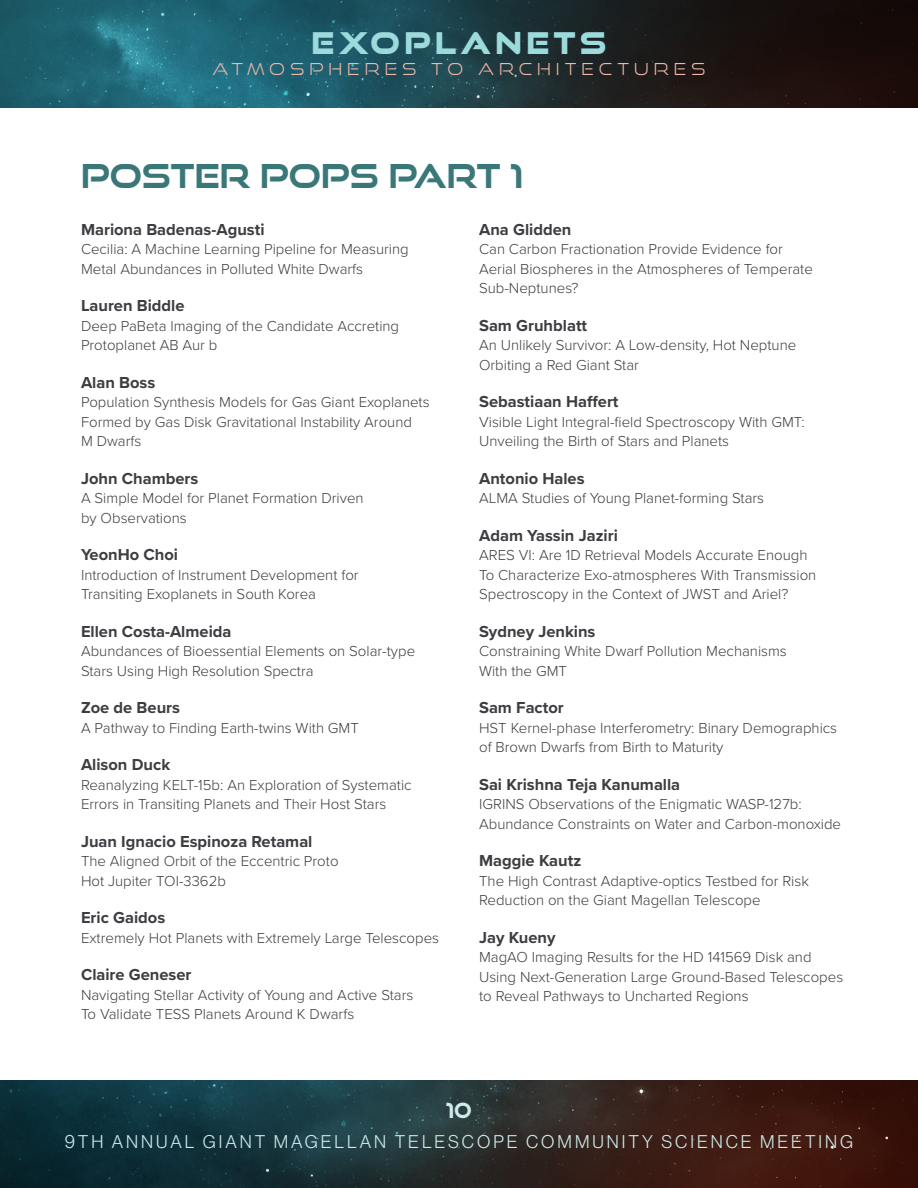
<style>
.page{position:relative;width:918px;height:1188px;background:#fff}
.page>*{position:absolute;margin:0;border:0;box-sizing:border-box;transform-origin:0 0}
.t1{font:700 33px "Good Times Rg";color:#3a7779}
.t2{font:30px "Good Times Hv";letter-spacing:.15em;color:#9ddadc}
.t3{font:700 21px "Good Times Rg";color:#cdebec}
.t4{font:18px "N Haas Grotesk DS Pro 45 Lt";letter-spacing:.165em;color:#cdebec}
.t5{font:700 16.5px "Proxima Nova";color:#3d3d42}
.t6{font:16.5px "Good Times Lt";letter-spacing:.3em;color:#f1b8a8}
.t7{font:300 15px/19.5px "Proxima Nova";color:#3d3d42}
</style>
<div class="page">
<img style="left:0;top:1080px;width:918px;height:108px">
<img style="left:0;top:0;width:918px;height:108px">
<h2 class="t2" style="left:311px;top:25px;width:297px">EXOPLANETS</h2>
<p class="t6" style="left:212px;top:59px;width:495px">ATMOSPHERES TO ARCHITECTURES</p>
<h1 class="t1" style="left:81px;top:156px;width:444px">POSTER POPS PART 1</h1>
<p class="t5" style="left:81px;top:217px;width:185px">Mariona Badenas-Agusti</p>
<p class="t7" style="left:81px;top:239px;width:329px">Cecilia: A Machine Learning Pipeline for Measuring<br>Metal Abundances in Polluted White Dwarfs</p>
<p class="t5" style="left:81px;top:294px;width:105px">Lauren Biddle</p>
<p class="t7" style="left:81px;top:315px;width:320px">Deep PaBeta Imaging of the Candidate Accreting<br>Protoplanet AB Aur b</p>
<p class="t5" style="left:81px;top:370px;width:76px">Alan Boss</p>
<p class="t7" style="left:81px;top:392px;width:350px">Population Synthesis Models for Gas Giant Exoplanets<br>Formed by Gas Disk Gravitational Instability Around<br>M Dwarfs</p>
<p class="t5" style="left:81px;top:466px;width:119px">John Chambers</p>
<p class="t7" style="left:81px;top:488px;width:284px">A Simple Model for Planet Formation Driven by Observations</p>
<p class="t5" style="left:81px;top:543px;width:99px">YeonHo Choi</p>
<p class="t7" style="left:81px;top:564px;width:279px">Introduction of Instrument Development for<br>Transiting Exoplanets in South Korea</p>
<p class="t5" style="left:81px;top:619px;width:152px">Ellen Costa-Almeida</p>
<p class="t7" style="left:81px;top:641px;width:336px">Abundances of Bioessential Elements on Solar-type<br>Stars Using High Resolution Spectra</p>
<p class="t5" style="left:81px;top:696px;width:101px">Zoe de Beurs</p>
<p class="t7" style="left:81px;top:717px;width:279px">A Pathway to Finding Earth-twins With GMT</p>
<p class="t5" style="left:81px;top:753px;width:91px">Alison Duck</p>
<p class="t7" style="left:81px;top:774px;width:332px">Reanalyzing KELT-15b: An Exploration of Systematic<br>Errors in Transiting Planets and Their Host Stars</p>
<p class="t5" style="left:81px;top:829px;width:233px">Juan Ignacio Espinoza Retamal</p>
<p class="t7" style="left:81px;top:851px;width:259px">The Aligned Orbit of the Eccentric Proto<br>Hot Jupiter TOI-3362b</p>
<p class="t5" style="left:81px;top:906px;width:86px">Eric Gaidos</p>
<p class="t7" style="left:81px;top:927px;width:360px">Extremely Hot Planets with Extremely Large Telescopes</p>
<p class="t5" style="left:81px;top:963px;width:112px">Claire Geneser</p>
<p class="t7" style="left:81px;top:984px;width:334px">Navigating Stellar Activity of Young and Active Stars<br>To Validate TESS Planets Around K Dwarfs</p>
<p class="t5" style="left:479px;top:217px;width:94px">Ana Glidden</p>
<p class="t7" style="left:479px;top:239px;width:335px">Can Carbon Fractionation Provide Evidence for<br>Aerial Biospheres in the Atmospheres of Temperate<br>Sub-Neptunes?</p>
<p class="t5" style="left:479px;top:313px;width:110px">Sam Gruhblatt</p>
<p class="t7" style="left:479px;top:335px;width:319px">An Unlikely Survivor: A Low-density, Hot Neptune<br>Orbiting a Red Giant Star</p>
<p class="t5" style="left:479px;top:390px;width:141px">Sebastiaan Haffert</p>
<p class="t7" style="left:479px;top:411px;width:327px">Visible Light Integral-field Spectroscopy With GMT:<br>Unveiling the Birth of Stars and Planets</p>
<p class="t5" style="left:479px;top:466px;width:107px">Antonio Hales</p>
<p class="t7" style="left:479px;top:488px;width:287px">ALMA Studies of Young Planet-forming Stars</p>
<p class="t5" style="left:479px;top:523px;width:140px">Adam Yassin Jaziri</p>
<p class="t7" style="left:479px;top:545px;width:339px">ARES VI: Are 1D Retrieval Models Accurate Enough<br>To Characterize Exo-atmospheres With Transmission<br>Spectroscopy in the Context of JWST and Ariel?</p>
<p class="t5" style="left:479px;top:619px;width:118px">Sydney Jenkins</p>
<p class="t7" style="left:479px;top:641px;width:309px">Constraining White Dwarf Pollution Mechanisms<br>With the GMT</p>
<p class="t5" style="left:479px;top:696px;width:86px">Sam Factor</p>
<p class="t7" style="left:479px;top:717px;width:360px">HST Kernel-phase Interferometry: Binary Demographics of Brown Dwarfs from Birth to Maturity</p>
<p class="t5" style="left:479px;top:772px;width:203px">Sai Krishna Teja Kanumalla</p>
<p class="t7" style="left:479px;top:794px;width:364px">IGRINS Observations of the Enigmatic WASP-127b:<br>Abundance Constraints on Water and Carbon-monoxide</p>
<p class="t5" style="left:479px;top:849px;width:104px">Maggie Kautz</p>
<p class="t7" style="left:479px;top:870px;width:331px">The High Contrast Adaptive-optics Testbed for Risk<br>Reduction on the Giant Magellan Telescope</p>
<p class="t5" style="left:479px;top:925px;width:78px">Jay Kueny</p>
<p class="t7" style="left:479px;top:947px;width:366px">MagAO Imaging Results for the HD 141569 Disk and<br>Using Next-Generation Large Ground-Based Telescopes to Reveal Pathways to Uncharted Regions</p>
<h3 class="t3" style="left:446px;top:1098px;width:27px">10</h3>
<p class="t4" style="left:65px;top:1131px;width:790px">9TH ANNUAL GIANT MAGELLAN TELESCOPE COMMUNITY SCIENCE MEETING</p>
</div>
